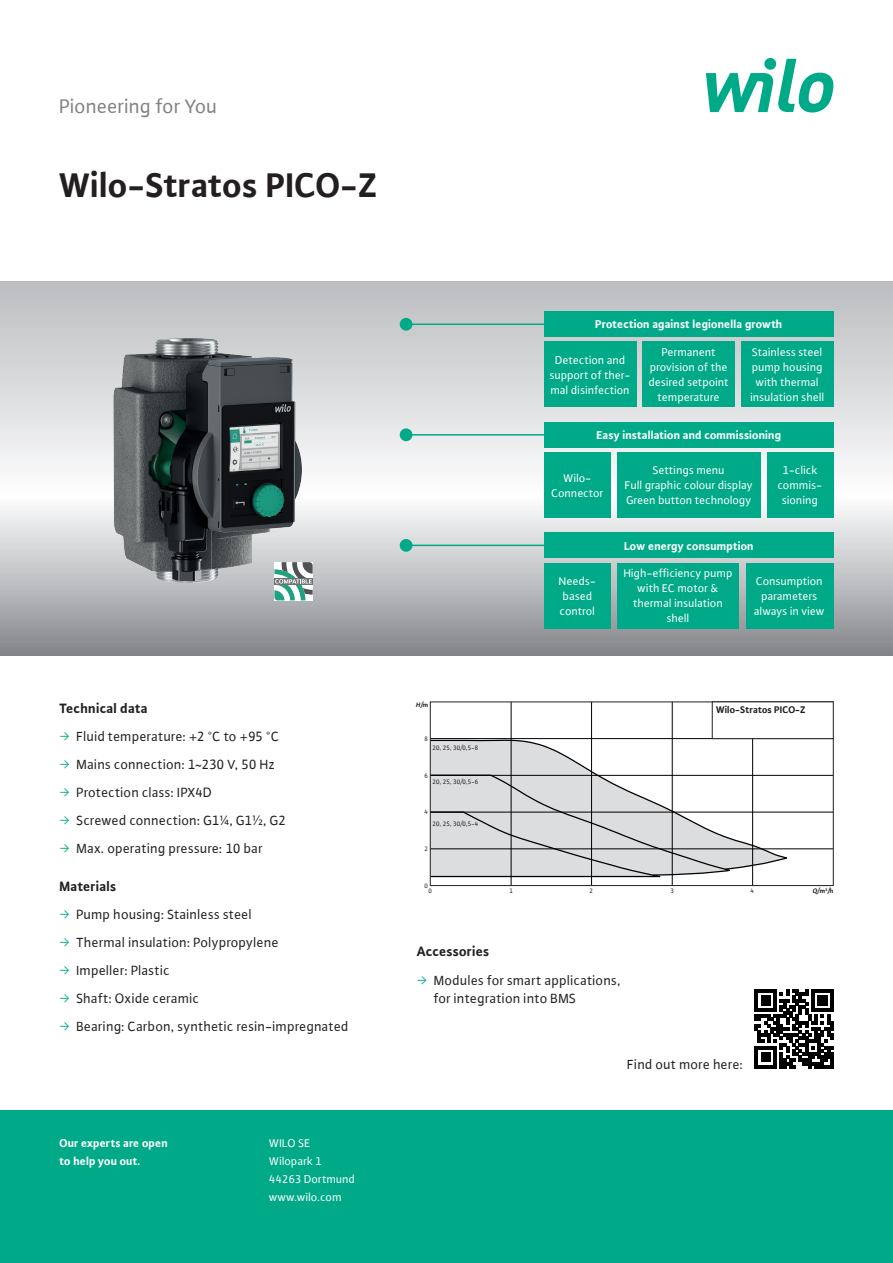
<style>
.page{position:relative;width:893px;height:1263px;background:#fff}
.page>*{position:absolute;margin:0;border:0;box-sizing:border-box;transform-origin:0 0}
.t1{font:700 36px "WILO Plus Global";color:#231f20}
.t2{font:21px "WILO Plus Global";letter-spacing:-.005em;color:#808285}
.t3{font:14.25px/28.2px "WILO Plus Global";letter-spacing:.005em;color:#231f20}
.t4{font:12px/15px "WILO Plus Global";color:#fff;text-align:center}
.t5{font:700 12px/18px "WILO Plus Global";color:#fff}
.t6{font:700 10.2px "WILO Plus Global";color:#231f20}
.t7{font:6.75px "WILO Plus Global";color:#231f20}
.t8{font:700 6.75px "WILO Plus Global";color:#231f20}
.s1{font-style:italic}
.s2{font-weight:700}
.s3{font-family:"WILO Pict";color:#0a8}
</style>
<div class="page">
<svg style="left:706px;top:59px;width:128px;height:54px"></svg>
<div style="left:764px;top:58px;width:12px;height:12px;background:#0a8;border-radius:50%"></div>
<svg style="left:0;top:281px;width:893px;height:374px;background:#c8cacc"></svg>
<svg style="left:274px;top:589px;width:39px;height:11px"></svg>
<img style="left:84px;top:328px;width:231px;height:261px">
<div style="left:0;top:1110px;width:893px;height:153px;background:#0a8"></div>
<svg style="left:755px;top:989px;width:78px;height:79px"></svg>
<div style="left:544px;top:311px;width:289px;height:26px;background:#0a8"></div>
<div style="left:544px;top:422px;width:289px;height:26px;background:#0a8"></div>
<div style="left:544px;top:533px;width:289px;height:25px;background:#0a8"></div>
<div style="left:400px;top:318px;width:12px;height:13px;background:#0a8;border-radius:50%"></div>
<hr style="left:406px;top:323px;width:174px;height:2px;background:#0a8">
<div style="left:400px;top:428px;width:12px;height:13px;background:#0a8;border-radius:50%"></div>
<hr style="left:406px;top:434px;width:174px;height:2px;background:#0a8">
<div style="left:400px;top:539px;width:12px;height:13px;background:#0a8;border-radius:50%"></div>
<hr style="left:406px;top:545px;width:174px;height:1px;background:#0a8">
<div style="left:544px;top:341px;width:92px;height:66px;background:#0a8"></div>
<div style="left:643px;top:341px;width:92px;height:66px;background:#0a8"></div>
<div style="left:617px;top:452px;width:143px;height:66px;background:#0a8"></div>
<div style="left:544px;top:452px;width:67px;height:66px;background:#0a8"></div>
<div style="left:544px;top:563px;width:67px;height:65px;background:#0a8"></div>
<div style="left:617px;top:563px;width:122px;height:65px;background:#0a8"></div>
<div style="left:741px;top:341px;width:92px;height:66px;background:#0a8"></div>
<div style="left:767px;top:452px;width:66px;height:66px;background:#0a8"></div>
<div style="left:746px;top:563px;width:87px;height:65px;background:#0a8"></div>
<svg style="left:429px;top:739px;width:359px;height:132px"></svg>
<svg style="left:429px;top:774px;width:302px;height:104px;background:#d6d7d8"></svg>
<hr style="left:511px;top:702px;width:1px;height:184px;background:#000">
<hr style="left:591px;top:702px;width:1px;height:184px;background:#000">
<hr style="left:672px;top:702px;width:1px;height:184px;background:#000">
<hr style="left:752px;top:702px;width:1px;height:184px;background:#000">
<hr style="left:430px;top:848px;width:403px;height:1px;background:#000">
<hr style="left:430px;top:812px;width:403px;height:1px;background:#000">
<hr style="left:430px;top:775px;width:403px;height:1px;background:#000">
<hr style="left:430px;top:738px;width:403px;height:1px;background:#000">
<div style="left:430px;top:702px;width:404px;height:184px;border:1px solid #231f20"></div>
<div style="left:712px;top:702px;width:121px;height:37px;background:#fff"></div>
<div style="left:712px;top:702px;width:122px;height:37px;border:1px solid #231f20"></div>
<h2 class="t2" style="left:60px;top:93px;width:160px">Pioneering for You</h2>
<h1 class="t1" style="left:60px;top:163px;width:320px">Wilo-Stratos PICO-Z</h1>
<p class="t5" style="left:595px;top:315px;width:189px">Protection against legionella growth</p>
<p class="t4" style="left:550px;top:352px;width:83px">Detection and support of ther&shy;mal disinfection</p>
<p class="t4" style="left:649px;top:344px;width:82px">Permanent provision of the desired setpoint temperature</p>
<p class="t4" style="left:750px;top:344px;width:76px">Stainless steel pump housing with thermal insulation shell</p>
<p class="t5" style="left:596px;top:426px;width:186px">Easy installation and commissioning</p>
<p class="t4" style="left:551px;top:470px;width:54px">Wilo-<br>Connector</p>
<p class="t4" style="left:625px;top:462px;width:129px">Settings menu<br>Full graphic colour display<br>Green button technology</p>
<p class="t5" style="left:624px;top:536px;width:131px">Low energy consumption</p>
<p class="t4" style="left:778px;top:462px;width:46px">1-click commis&shy;sioning</p>
<p class="t4" style="left:559px;top:573px;width:39px;text-align:left">Needs&shy;based control</p>
<p class="t4" style="left:624px;top:566px;width:111px">High-efficiency pump with EC motor &amp; thermal insulation shell</p>
<p class="t4" style="left:754px;top:573px;width:72px">Consumption parameters always in view</p>
<p class="t8" style="left:416px;top:701px;width:14px"><span class="s1">H</span>/m</p>
<p class="t3" style="left:60px;top:693px;width:228px"><span class="s2">Technical data<br></span><span class="s3">ƒ</span> Fluid temperature: +2 °C to +95 °C <span class="s3">ƒ</span> Mains connection: 1~230 V, 50 Hz <span class="s3">ƒ</span> Protection class: IPX4D<br><span class="s3">ƒ</span> Screwed connection: G1¼, G1½, G2 <span class="s3">ƒ</span> Max. operating pressure: 10 bar</p>
<p class="t3" style="left:60px;top:872px;width:291px"><span class="s2">Materials<br></span><span class="s3">ƒ</span> Pump housing: Stainless steel<br><span class="s3">ƒ</span> Thermal insulation: Polypropylene<br><span class="s3">ƒ</span> Impeller: Plastic<br><span class="s3">ƒ</span> Shaft: Oxide ceramic<br><span class="s3">ƒ</span> Bearing: Carbon, synthetic resin-impregnated</p>
<p class="t7" style="left:429px;top:886px;width:5px">0</p>
<p class="t7" style="left:509px;top:886px;width:5px">1</p>
<p class="t6" style="left:716px;top:704px;width:91px">Wilo-Stratos PICO-Z</p>
<p class="t7" style="left:424px;top:734px;width:5px">8</p>
<p class="t7" style="left:432px;top:743px;width:48px">20, 25, 30/0,5-8</p>
<p class="t7" style="left:432px;top:778px;width:48px">20, 25, 30/0,5-6</p>
<p class="t7" style="left:432px;top:819px;width:48px">20, 25, 30/0,5-4</p>
<p class="t7" style="left:424px;top:771px;width:5px">6</p>
<p class="t7" style="left:424px;top:808px;width:5px">4</p>
<p class="t7" style="left:424px;top:844px;width:5px">2</p>
<p class="t7" style="left:424px;top:881px;width:5px">0</p>
<p class="t7" style="left:590px;top:886px;width:5px">2</p>
<p class="t7" style="left:670px;top:886px;width:5px">3</p>
<p class="t7" style="left:751px;top:886px;width:5px">4</p>
<p class="t8" style="left:813px;top:886px;width:22px"><span class="s1">Q</span>/m³/h</p>
<p class="t3" style="left:417px;top:937px;width:205px"><span class="s2">Accessories<br></span><span class="s3">ƒ</span> Modules for smart applications,</p>
<p class="t3" style="left:434px;top:984px;width:144px">for integration into BMS</p>
<p class="t5" style="left:60px;top:1134px;width:110px">Our experts are open to help you out.</p>
<p class="t4" style="left:269px;top:1134px;width:87px;line-height:18px;text-align:left">WILO SE<br>Wilopark 1<br>44263 Dortmund www.wilo.com</p>
<p class="t3" style="left:627px;top:1050px;width:117px">Find out more here:</p>
</div>
